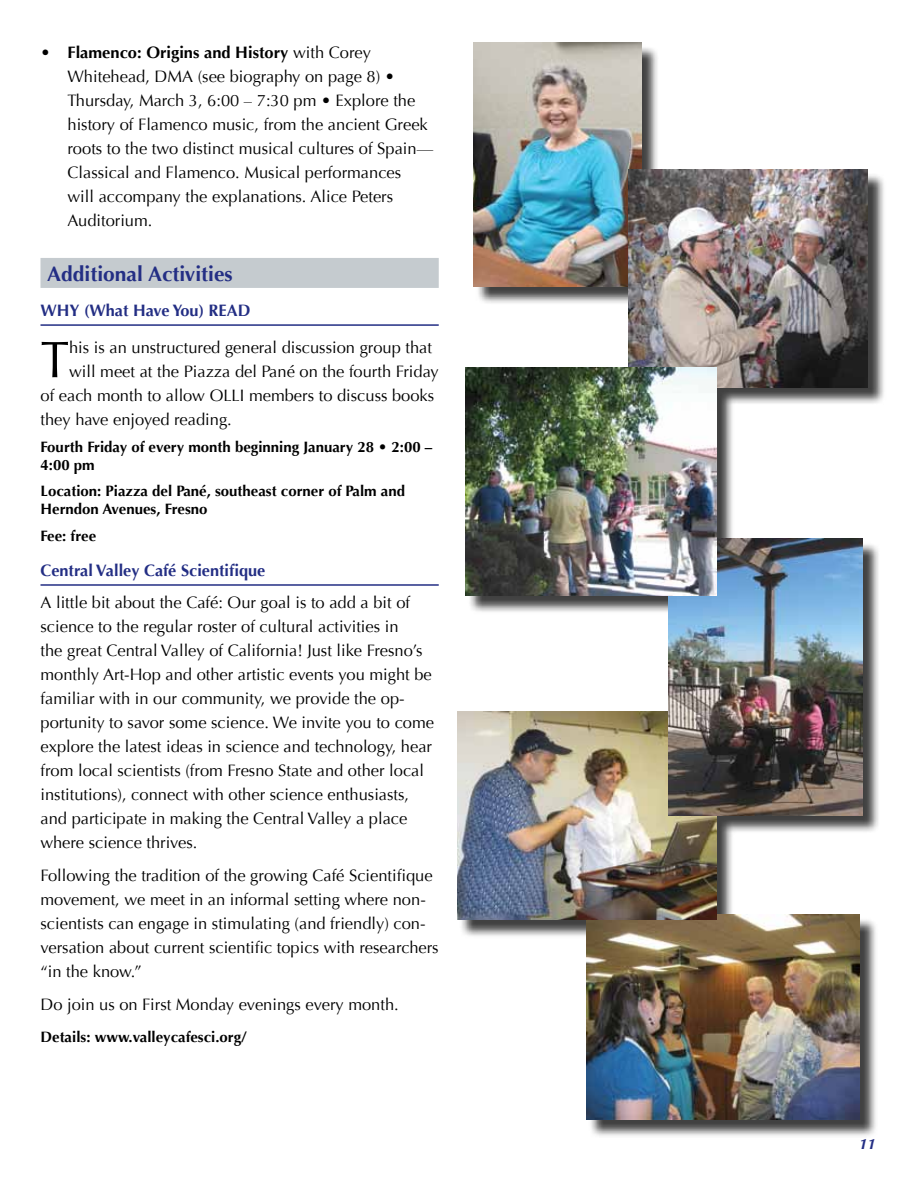
<style>
.page{position:relative;width:918px;height:1188px;background:#fff}
.page>*{position:absolute;margin:0;border:0;box-sizing:border-box;transform-origin:0 0}
.t1{font:51.6px "Optima";color:#000}
.t2{font:700 21px "Optima";color:#232e84}
.t3{font:16.5px/24px "Optima";color:#000}
.t4{font:700 16.5px "Optima";color:#232e84}
.t5{font:700 15px/18px "Optima";color:#000}
.t6{font:italic 700 15px "Optima";color:#232e84}
.s1{font-weight:700}
</style>
<div class="page">
<div style="left:40px;top:258px;width:399px;height:30px;background:#c5cbcf"></div>
<hr style="left:40px;top:324px;width:399px;height:2px;background:#232e84">
<hr style="left:40px;top:584px;width:399px;height:2px;background:#232e84">
<div style="left:459px;top:45px;width:428px;height:1093px;background:#000;opacity:.75"></div>
<img style="left:586px;top:914px;width:274px;height:205px">
<img style="left:457px;top:711px;width:259px;height:209px">
<img style="left:474px;top:42px;width:167px;height:245px">
<img style="left:628px;top:170px;width:240px;height:217px">
<img style="left:669px;top:539px;width:193px;height:276px">
<img style="left:466px;top:368px;width:251px;height:228px">
<p class="t3" style="left:67px;top:40px;width:367px;text-indent:-27px">• <span class="s1">Flamenco: Origins and History</span> with Corey Whitehead, DMA (see biography on page 8) • Thursday, March 3, 6:00 – 7:30 pm • Explore the history of Flamenco music, from the ancient Greek roots to the two distinct musical cultures of Spain— Classical and Flamenco. Musical performances<br>will accompany the explanations. Alice Peters Auditorium.</p>
<p class="t2" style="left:47px;top:262px;width:187px">Additional Activities</p>
<p class="t4" style="left:40px;top:300px;width:211px">WHY (What Have You) READ</p>
<h1 class="t1" style="left:40px;top:330px;width:30px">T</h1>
<p class="t3" style="left:69px;top:336px;width:364px">his is an unstructured general discussion group that</p>
<p class="t3" style="left:69px;top:360px;width:371px">will meet at the Piazza del Pané on the fourth Friday</p>
<p class="t3" style="left:40px;top:384px;width:395px">of each month to allow OLLI members to discuss books</p>
<p class="t3" style="left:40px;top:408px;width:193px">they have enjoyed reading.</p>
<p class="t5" style="left:40px;top:438px;width:393px">Fourth Friday of every month beginning January 28 • 2:00 –<br>4:00 pm</p>
<p class="t5" style="left:40px;top:483px;width:366px">Location: Piazza del Pané, southeast corner of Palm and<br>Herndon Avenues, Fresno</p>
<p class="t5" style="left:40px;top:527px;width:57px">Fee: free</p>
<p class="t4" style="left:40px;top:560px;width:226px">Central Valley Café Scientifique</p>
<p class="t3" style="left:40px;top:591px;width:395px">A little bit about the Café: Our goal is to add a bit of science to the regular roster of cultural activities in<br>the great Central Valley of California! Just like Fresno’s monthly Art-Hop and other artistic events you might be familiar with in our community, we provide the op&shy;portunity to savor some science. We invite you to come explore the latest ideas in science and technology, hear from local scientists (from Fresno State and other local institutions), connect with other science enthusiasts, and participate in making the Central Valley a place where science thrives.</p>
<p class="t3" style="left:40px;top:864px;width:400px">Following the tradition of the growing Café Scientifique movement, we meet in an informal setting where non&shy;scientists can engage in stimulating (and friendly) con&shy;versation about current scientific topics with researchers “in the know.”</p>
<p class="t3" style="left:40px;top:992px;width:360px">Do join us on First Monday evenings every month.</p>
<p class="t5" style="left:40px;top:1028px;width:208px">Details: www.valleycafesci.org/</p>
<p class="t6" style="left:859px;top:1135px;width:18px">11</p>
</div>
